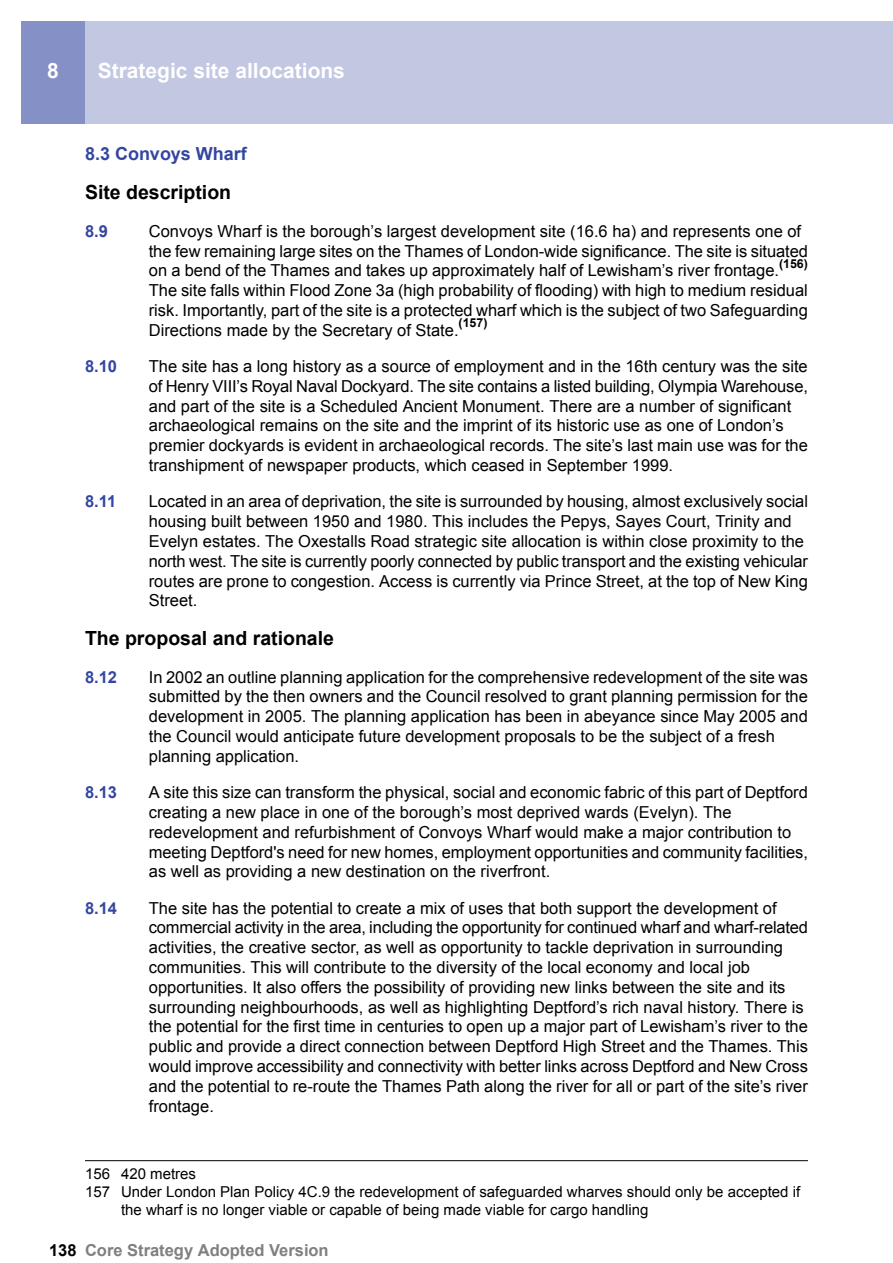
<style>
.page{position:relative;width:893px;height:1263px;background:#fff}
.page>*{position:absolute;margin:0;border:0;box-sizing:border-box;transform-origin:0 0}
.t1{font:700 21px "Arial";color:#fff}
.t2{font:700 19.5px "Arial";color:#000}
.t3{font:700 18px "Arial";color:#3446a0}
.t4{font:16.5px/19.8px "Arial";color:#000}
.t5{font:700 16.5px "Arial";color:#808080}
.t6{font:700 16.5px "Arial";color:#3446a0}
.t7{font:15px "Arial";color:#000}
.t8{font:700 12.3px "Arial";color:#000}
.s1{color:#000}
</style>
<div class="page">
<hr style="left:85px;top:1160px;width:723px;height:1px;background:#000">
<div style="left:85px;top:21px;width:808px;height:102px;background:#c2c7e2"></div>
<div style="left:21px;top:21px;width:64px;height:102px;background:#8590c6"></div>
<p class="t1" style="left:47px;top:62px;width:13px">8</p>
<p class="t1" style="left:98px;top:62px;width:249px">Strategic site allocations</p>
<p class="t3" style="left:85px;top:147px;width:163px">8.3 Convoys Wharf</p>
<p class="t2" style="left:85px;top:185px;width:148px">Site description</p>
<p class="t6" style="left:85px;top:225px;width:24px">8.9</p>
<p class="t4" style="left:149px;top:223px;width:661px">Convoys Wharf is the borough’s largest development site (16.6 ha) and represents one of the few remaining large sites on the Thames of London-wide significance. The site is situated on a bend of the Thames and takes up approximately half of Lewisham’s river frontage.</p>
<p class="t8" style="left:779px;top:259px;width:30px">(156)</p>
<p class="t4" style="left:149px;top:282px;width:661px;text-align:justify">The site falls within Flood Zone 3a (high probability of flooding) with high to medium residual risk. Importantly, part of the site is a protected wharf which is the subject of two Safeguarding Directions made by the Secretary of State.</p>
<p class="t8" style="left:459px;top:318px;width:30px">(157)</p>
<p class="t6" style="left:85px;top:360px;width:34px">8.10</p>
<p class="t4" style="left:149px;top:358px;width:661px">The site has a long history as a source of employment and in the 16th century was the site of Henry VIII’s Royal Naval Dockyard. The site contains a listed building, Olympia Warehouse, and part of the site is a Scheduled Ancient Monument. There are a number of significant archaeological remains on the site and the imprint of its historic use as one of London’s premier dockyards is evident in archaeological records. The site’s last main use was for the transhipment of newspaper products, which ceased in September 1999.</p>
<p class="t6" style="left:85px;top:495px;width:33px">8.11</p>
<p class="t4" style="left:149px;top:493px;width:661px">Located in an area of deprivation, the site is surrounded by housing, almost exclusively social housing built between 1950 and 1980. This includes the Pepys, Sayes Court, Trinity and Evelyn estates. The Oxestalls Road strategic site allocation is within close proximity to the north west. The site is currently poorly connected by public transport and the existing vehicular routes are prone to congestion. Access is currently via Prince Street, at the top of New King Street.</p>
<p class="t2" style="left:85px;top:631px;width:250px">The proposal and rationale</p>
<p class="t6" style="left:85px;top:670px;width:34px">8.12</p>
<p class="t4" style="left:149px;top:668px;width:661px">In 2002 an outline planning application for the comprehensive redevelopment of the site was submitted by the then owners and the Council resolved to grant planning permission for the development in 2005. The planning application has been in abeyance since May 2005 and the Council would anticipate future development proposals to be the subject of a fresh planning application.</p>
<p class="t6" style="left:85px;top:786px;width:34px">8.13</p>
<p class="t4" style="left:149px;top:784px;width:661px">A site this size can transform the physical, social and economic fabric of this part of Deptford creating a new place in one of the borough’s most deprived wards (Evelyn). The redevelopment and refurbishment of Convoys Wharf would make a major contribution to meeting Deptford's need for new homes, employment opportunities and community facilities, as well as providing a new destination on the riverfront.</p>
<p class="t6" style="left:85px;top:901px;width:34px">8.14</p>
<p class="t4" style="left:149px;top:899px;width:661px">The site has the potential to create a mix of uses that both support the development of commercial activity in the area, including the opportunity for continued wharf and wharf-related activities, the creative sector, as well as opportunity to tackle deprivation in surrounding communities. This will contribute to the diversity of the local economy and local job opportunities. It also offers the possibility of providing new links between the site and its surrounding neighbourhoods, as well as highlighting Deptford’s rich naval history. There is the potential for the first time in centuries to open up a major part of Lewisham’s river to the public and provide a direct connection between Deptford High Street and the Thames. This would improve accessibility and connectivity with better links across Deptford and New Cross and the potential to re-route the Thames Path along the river for all or part of the site’s river frontage.</p>
<p class="t7" style="left:85px;top:1168px;width:112px">156 420 metres</p>
<p class="t7" style="left:85px;top:1186px;width:717px">157 Under London Plan Policy 4C.9 the redevelopment of safeguarded wharves should only be accepted if</p>
<p class="t7" style="left:121px;top:1204px;width:529px">the wharf is no longer viable or capable of being made viable for cargo handling</p>
<p class="t5" style="left:49px;top:1244px;width:281px"><span class="s1">138</span> Core Strategy Adopted Version</p>
</div>
